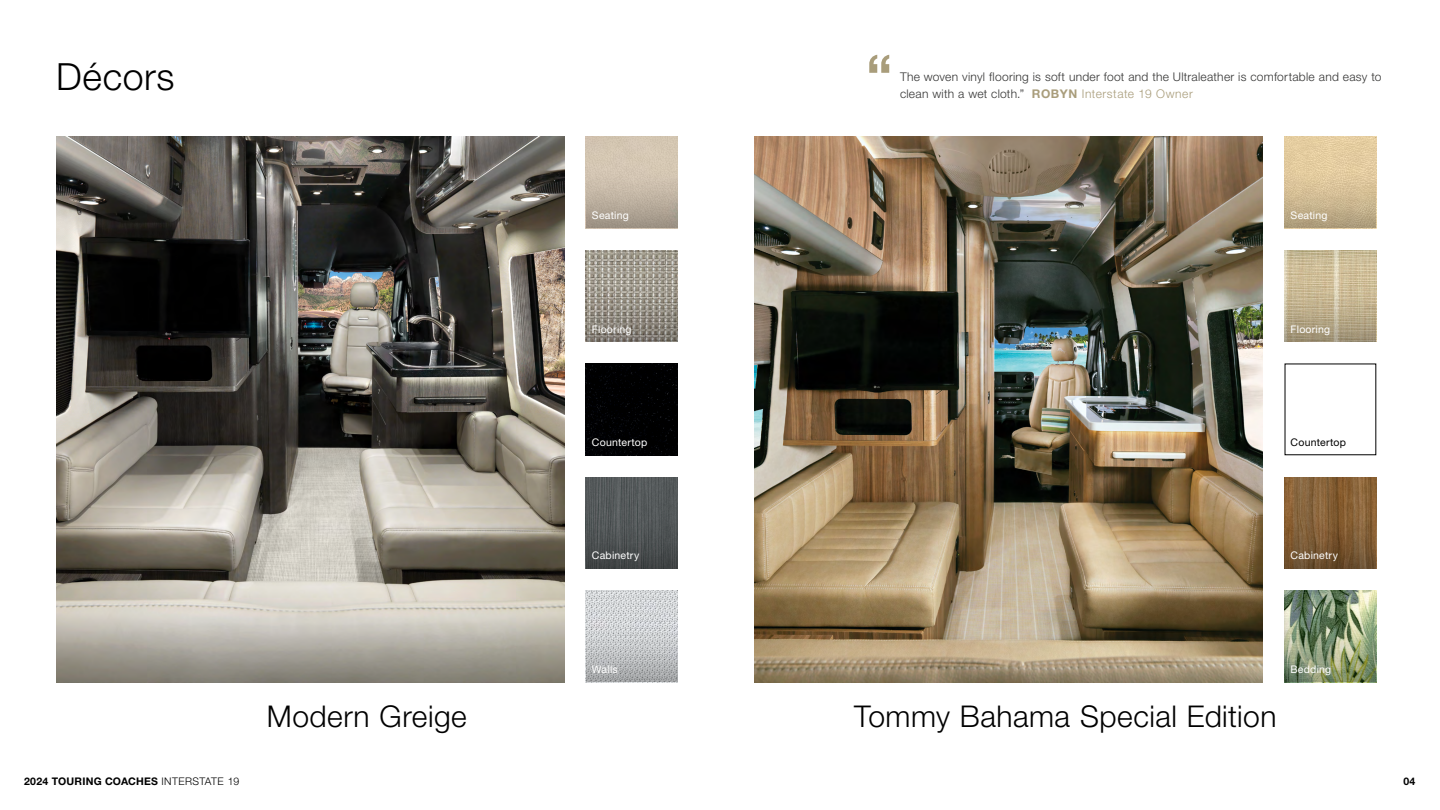
<style>
.page{position:relative;width:1440px;height:810px;background:#fff}
.page>*{position:absolute;margin:0;border:0;box-sizing:border-box;transform-origin:0 0}
.t1{font:700 56.25px "Helvetica Neue LT Std";color:#a99d7b}
.t2{font:300 37.5px "Helvetica Neue LT Std";letter-spacing:.015em;color:#000}
.t3{font:300 30px "Helvetica Neue LT Std";letter-spacing:.015em;color:#000}
.t4{font:300 12px/17.2px "Helvetica Neue LT Std";letter-spacing:.025em;color:#343433}
.t5{font:10.5px "Helvetica Neue LT Std";letter-spacing:.02em;color:#fff}
.t6{font:700 10.5px "Helvetica Neue LT Std";letter-spacing:.02em;color:#000}
.t7{font:10.5px "Helvetica Neue LT Std";letter-spacing:.02em;color:#000}
.s1{font-weight:700;color:#a99d7b}
.s2{color:#a99d7b}
.s3{font-weight:300}
</style>
<div class="page">
<img style="left:586px;top:477px;width:92px;height:92px">
<div style="left:586px;top:516px;width:92px;height:52px;background:linear-gradient(to bottom,#585c5e,#404344)"></div>
<img style="left:56px;top:136px;width:508px;height:546px">
<img style="left:586px;top:250px;width:92px;height:31px">
<svg style="left:586px;top:281px;width:92px;height:61px;background:#959086"></svg>
<div style="left:586px;top:136px;width:92px;height:31px;background:#d4c7b3"></div>
<div style="left:586px;top:167px;width:92px;height:61px;background:linear-gradient(to bottom,#ddcebb,#9e9486)"></div>
<img style="left:586px;top:364px;width:92px;height:9px">
<div style="left:586px;top:373px;width:92px;height:82px;background:#000"></div>
<img style="left:586px;top:591px;width:92px;height:30px">
<svg style="left:586px;top:621px;width:92px;height:61px;background:#bcbfc1"></svg>
<img style="left:755px;top:136px;width:507px;height:546px">
<img style="left:1285px;top:250px;width:91px;height:31px">
<svg style="left:1285px;top:281px;width:91px;height:61px;background:#bbac8b"></svg>
<img style="left:1285px;top:136px;width:91px;height:31px">
<div style="left:1285px;top:167px;width:91px;height:61px;background:linear-gradient(to bottom,#edd4a6,#af9e7d)"></div>
<img style="left:1285px;top:591px;width:91px;height:9px">
<img style="left:1284px;top:600px;width:92px;height:82px">
<img style="left:1285px;top:477px;width:91px;height:92px">
<svg style="left:1285px;top:516px;width:91px;height:52px;background:#7a5833"></svg>
<h2 class="t2" style="left:56px;top:54px;width:120px">Décors</h2>
<h1 class="t1" style="left:866px;top:40px;width:28px">“</h1>
<p class="t4" style="left:900px;top:68px;width:483px">The woven vinyl flooring is soft under foot and the Ultraleather is comfortable and easy to clean with a wet cloth.” <span class="s1">ROBYN</span> <span class="s2">Interstate 19 Owner</span></p>
<p class="t5" style="left:592px;top:209px;width:38px">Seating</p>
<p class="t5" style="left:1291px;top:209px;width:38px">Seating</p>
<p class="t5" style="left:592px;top:323px;width:41px">Flooring</p>
<p class="t5" style="left:1291px;top:323px;width:41px">Flooring</p>
<p class="t5" style="left:592px;top:436px;width:57px">Countertop</p>
<p class="t7" style="left:1291px;top:436px;width:57px">Countertop</p>
<p class="t5" style="left:592px;top:549px;width:49px">Cabinetry</p>
<p class="t5" style="left:1291px;top:549px;width:49px">Cabinetry</p>
<p class="t6" style="left:24px;top:775px;width:217px">2024 TOURING COACHES <span class="s3">INTERSTATE 19</span></p>
<p class="t5" style="left:592px;top:663px;width:27px">Walls</p>
<h3 class="t3" style="left:267px;top:698px;width:201px">Modern Greige</h3>
<h3 class="t3" style="left:854px;top:698px;width:424px">Tommy Bahama Special Edition</h3>
<p class="t5" style="left:1290px;top:663px;width:42px">Bedding</p>
<p class="t6" style="left:1403px;top:775px;width:14px">04</p>
</div>
